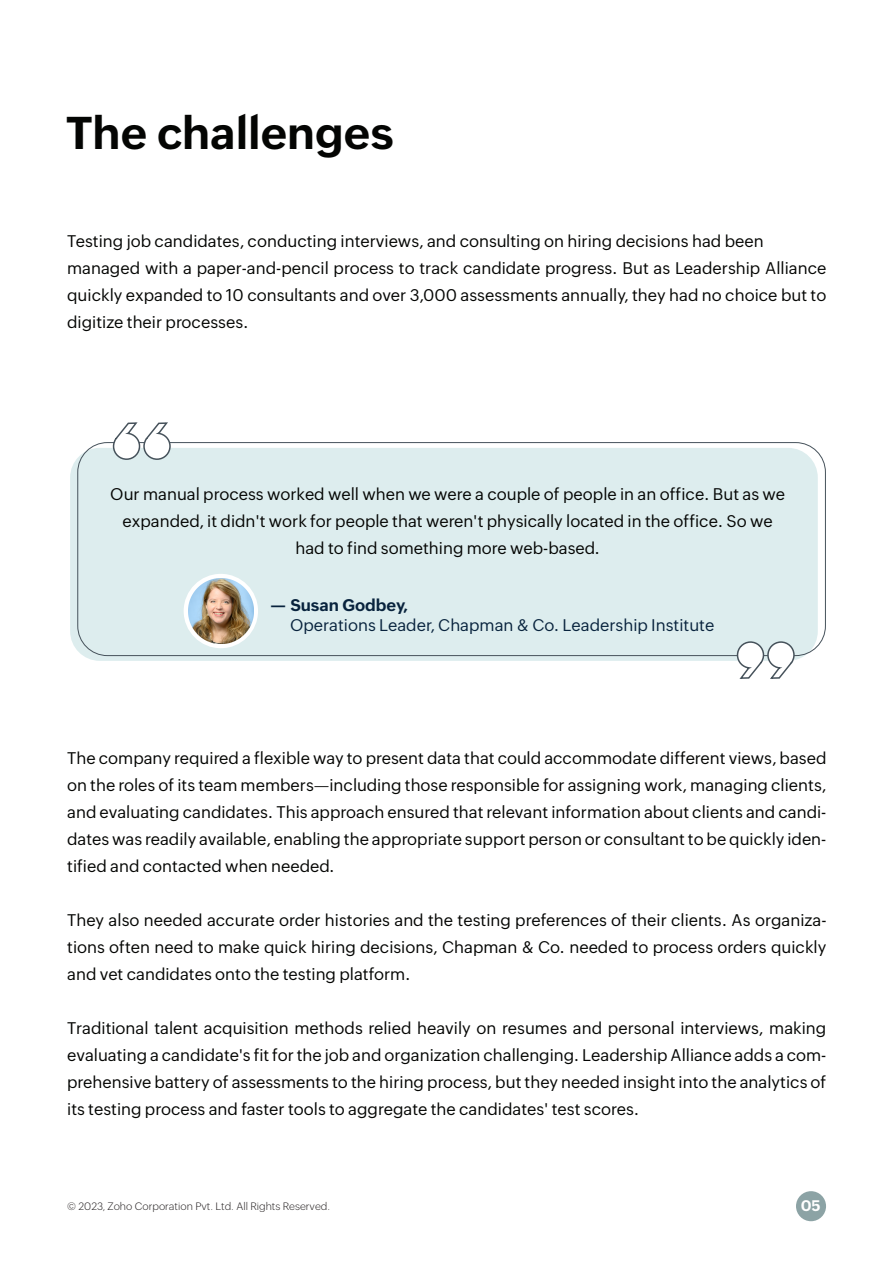
<style>
.page{position:relative;width:893px;height:1263px;background:#fff}
.page>*{position:absolute;margin:0;border:0;box-sizing:border-box;transform-origin:0 0}
.t1{font:700 45px "Zoho Puvi";color:#040503}
.t2{font:16.5px/27px "Zoho Puvi";color:#040503;text-align:justify}
.t3{font:16.5px "Zoho Puvi";color:#08233d}
.t4{font:700 16.5px "Zoho Puvi";color:#08233d}
.t5{font:700 15px "Zoho Puvi";color:#fff}
.t6{font:300 10.5px "Zoho Puvi";color:#231f20}
</style>
<div class="page">
<div style="left:796px;top:1191px;width:30px;height:30px;background:#8ca3a5;border-radius:50%"></div>
<div style="left:70px;top:448px;width:748px;height:213px;background:#ddedee;border-radius:30px"></div>
<div style="left:77px;top:442px;width:749px;height:214px;border:1px solid #46525b;border-radius:30px"></div>
<svg style="left:112px;top:422px;width:58px;height:38px"></svg>
<svg style="left:737px;top:641px;width:58px;height:38px"></svg>
<div style="left:184px;top:574px;width:74px;height:74px;background:#fff;border-radius:50%"></div>
<img style="left:188px;top:579px;width:65px;height:64px">
<h1 class="t1" style="left:66px;top:98px;width:329px">The challenges</h1>
<p class="t2" style="left:67px;top:226px;width:761px;text-align:left">Testing job candidates, conducting interviews, and consulting on hiring decisions had been managed with a paper-and-pencil process to track candidate progress. But as Leadership Alliance quickly expanded to 10 consultants and over 3,000 assessments annually, they had no choice but to digitize their processes.</p>
<p class="t2" style="left:110px;top:479px;width:676px;text-align:center">Our manual process worked well when we were a couple of people in an office. But as we expanded, it didn't work for people that weren't physically located in the office. So we had to find something more web-based.</p>
<p class="t4" style="left:270px;top:592px;width:140px">— Susan Godbey,</p>
<p class="t3" style="left:290px;top:612px;width:426px">Operations Leader, Chapman &amp; Co. Leadership Institute</p>
<p class="t2" style="left:67px;top:743px;width:761px">The company required a flexible way to present data that could accommodate different views, based on the roles of its team members—including those responsible for assigning work, managing clients, and evaluating candidates. This approach ensured that relevant information about clients and candi&shy;dates was readily available, enabling the appropriate support person or consultant to be quickly iden&shy;tified and contacted when needed.</p>
<p class="t2" style="left:67px;top:905px;width:761px">They also needed accurate order histories and the testing preferences of their clients. As organiza&shy;tions often need to make quick hiring decisions, Chapman &amp; Co. needed to process orders quickly and vet candidates onto the testing platform.</p>
<p class="t2" style="left:67px;top:1013px;width:761px">Traditional talent acquisition methods relied heavily on resumes and personal interviews, making evaluating a candidate's fit for the job and organization challenging. Leadership Alliance adds a com&shy;prehensive battery of assessments to the hiring process, but they needed insight into the analytics of its testing process and faster tools to aggregate the candidates' test scores.</p>
<p class="t6" style="left:67px;top:1198px;width:265px">© 2023, Zoho Corporation Pvt. Ltd. All Rights Reserved.</p>
<p class="t5" style="left:801px;top:1194px;width:22px">05</p>
</div>
